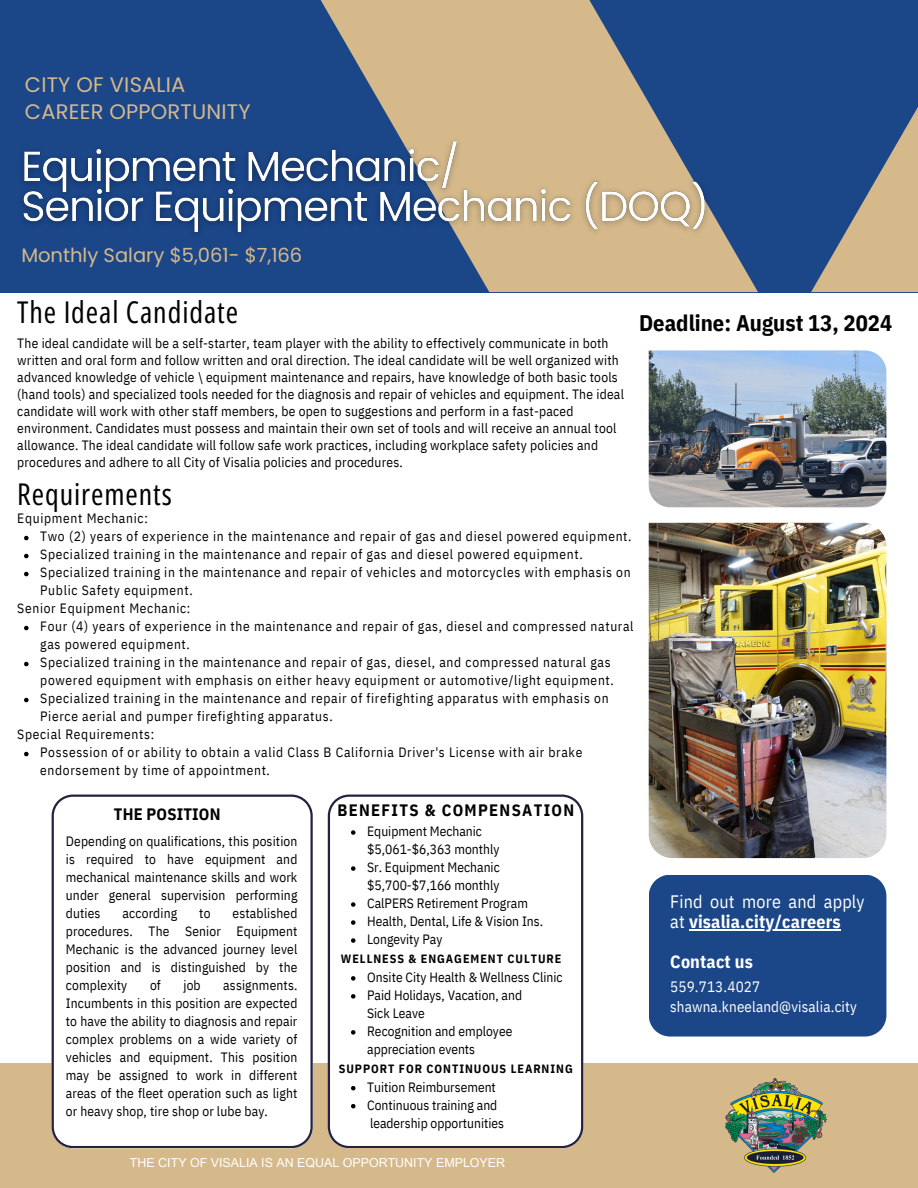
<style>
.page{position:relative;width:918px;height:1188px;background:#fff}
.page>*{position:absolute;margin:0;border:0;box-sizing:border-box;transform-origin:0 0}
.t1{font:30px "Open Sans Condensed";letter-spacing:.03em;color:#000}
.t2{font:700 22.5px "IBM Plex Sans Cond";color:#000}
.t3{font:21px/27px "Poppins";letter-spacing:.01em;color:#d5b98b}
.t4{font:19.5px "Poppins";color:#d5b98b}
.t5{font:18px/20.2px "IBM Plex Sans Cond";letter-spacing:.01em;color:#fff}
.t6{font:700 18px "IBM Plex Sans Cond";letter-spacing:.01em;color:#fff}
.t7{font:700 16.5px "IBM Plex Sans Cond";letter-spacing:.08em;color:#000}
.t8{font:700 16.5px "IBM Plex Sans Cond";letter-spacing:.01em;color:#000}
.t9{font:15px/19.2px "IBM Plex Sans Cond";letter-spacing:.01em;color:#fff}
.t10{font:13.5px/18px "IBM Plex Sans Cond";letter-spacing:.015em;color:#000}
.t11{font:13.5px/18px "IBM Plex Sans Cond";letter-spacing:.05em;color:#000}
.t12{font:13.5px "IBM Plex Sans Cond";color:#231f20}
.t13{font:12.45px "Arial MT Pro";color:#fff}
.t14{font:700 12px "IBM Plex Sans Cond";letter-spacing:.08em;color:#000}
.s1{font-weight:700}
</style>
<div class="page">
<div style="left:0;top:0;width:918px;height:292px;background:#1b4688"></div>
<svg style="left:320px;top:0;width:598px;height:292px"></svg>
<div style="left:0;top:1063px;width:918px;height:125px;background:#d5b98b"></div>
<img style="left:649px;top:523px;width:237px;height:335px">
<img style="left:649px;top:350px;width:237px;height:157px">
<div style="left:649px;top:875px;width:237px;height:162px;background:#1b4688"></div>
<svg style="left:52px;top:795px;width:261px;height:353px"></svg>
<svg style="left:328px;top:795px;width:255px;height:353px"></svg>
<img style="left:725px;top:1079px;width:101px;height:93px">
<hr style="left:689px;top:929px;width:152px;height:1px;background:#fff">
<img style="left:22px;top:131px;width:694px;height:113px">
<svg style="left:351px;top:976px;width:5px;height:5px"></svg>
<svg style="left:351px;top:994px;width:5px;height:5px"></svg>
<svg style="left:351px;top:1030px;width:5px;height:5px"></svg>
<svg style="left:351px;top:1086px;width:5px;height:4px"></svg>
<svg style="left:351px;top:1104px;width:5px;height:4px"></svg>
<svg style="left:351px;top:830px;width:5px;height:5px"></svg>
<svg style="left:351px;top:866px;width:5px;height:5px"></svg>
<svg style="left:351px;top:902px;width:5px;height:5px"></svg>
<svg style="left:351px;top:920px;width:5px;height:5px"></svg>
<svg style="left:351px;top:938px;width:5px;height:5px"></svg>
<svg style="left:24px;top:536px;width:5px;height:4px"></svg>
<svg style="left:24px;top:554px;width:5px;height:4px"></svg>
<svg style="left:24px;top:572px;width:5px;height:4px"></svg>
<svg style="left:24px;top:626px;width:5px;height:4px"></svg>
<svg style="left:24px;top:662px;width:5px;height:4px"></svg>
<svg style="left:24px;top:698px;width:5px;height:4px"></svg>
<svg style="left:24px;top:752px;width:5px;height:4px"></svg>
<p class="t3" style="left:25px;top:71px;width:227px">CITY OF VISALIA<br>CAREER OPPORTUNITY</p>
<p class="t4" style="left:21px;top:241px;width:282px">Monthly Salary $5,061- $7,166</p>
<p class="t1" style="left:17px;top:291px;width:222px">The Ideal Candidate</p>
<h2 class="t10" style="left:17px;top:335px;width:608px;line-height:16.8px">The ideal candidate will be a self-starter, team player with the ability to effectively communicate in both written and oral form and follow written and oral direction. The ideal candidate will be well organized with advanced knowledge of vehicle \ equipment maintenance and repairs, have knowledge of both basic tools (hand tools) and specialized tools needed for the diagnosis and repair of vehicles and equipment. The ideal candidate will work with other staff members, be open to suggestions and perform in a fast-paced environment. Candidates must possess and maintain their own set of tools and will receive an annual tool allowance. The ideal candidate will follow safe work practices, including workplace safety policies and procedures and adhere to all City of Visalia policies and procedures.</h2>
<p class="t2" style="left:639px;top:308px;width:255px">Deadline: August 13, 2024</p>
<p class="t1" style="left:17px;top:473px;width:156px">Requirements</p>
<p class="t11" style="left:17px;top:509px;width:132px">Equipment Mechanic:</p>
<p class="t11" style="left:40px;top:527px;width:593px">Two (2) years of experience in the maintenance and repair of gas and diesel powered equipment.</p>
<p class="t11" style="left:40px;top:545px;width:544px">Specialized training in the maintenance and repair of gas and diesel powered equipment.</p>
<p class="t11" style="left:40px;top:563px;width:592px">Specialized training in the maintenance and repair of vehicles and motorcycles with emphasis on<br>Public Safety equipment.</p>
<p class="t11" style="left:17px;top:599px;width:175px">Senior Equipment Mechanic:</p>
<h6 class="t11" style="left:40px;top:617px;width:595px">Four (4) years of experience in the maintenance and repair of gas, diesel and compressed natural gas powered equipment.</h6>
<h5 class="t11" style="left:40px;top:653px;width:575px">Specialized training in the maintenance and repair of gas, diesel, and compressed natural gas powered equipment with emphasis on either heavy equipment or automotive/light equipment.</h5>
<p class="t11" style="left:40px;top:689px;width:570px">Specialized training in the maintenance and repair of firefighting apparatus with emphasis on<br>Pierce aerial and pumper firefighting apparatus.</p>
<p class="t11" style="left:17px;top:725px;width:138px">Special Requirements:</p>
<p class="t11" style="left:40px;top:743px;width:544px">Possession of or ability to obtain a valid Class B California Driver's License with air brake endorsement by time of appointment.</p>
<p class="t8" style="left:114px;top:803px;width:108px">THE POSITION</p>
<p class="t10" style="left:66px;top:832px;width:233px;text-align:justify">Depending on qualifications, this position is required to have equipment and mechanical maintenance skills and work under general supervision performing duties</p>
<p class="t10" style="left:66px;top:904px;width:233px;text-align:justify;text-indent:167px">established procedures. The Senior Equipment Mechanic is the advanced journey level position and is distinguished by the complexity</p>
<p class="t10" style="left:123px;top:904px;width:56px">according</p>
<p class="t10" style="left:199px;top:904px;width:13px">to</p>
<p class="t10" style="left:150px;top:976px;width:12px">of</p>
<p class="t10" style="left:184px;top:976px;width:19px">job</p>
<p class="t10" style="left:66px;top:976px;width:233px;text-align:justify;text-indent:157px">assignments.<br>Incumbents in this position are expected to have the ability to diagnosis and repair complex problems on a wide variety of vehicles and equipment. This position may be assigned to work in different areas of the fleet operation such as light or heavy shop, tire shop or lube bay.</p>
<p class="t7" style="left:337px;top:799px;width:238px">BENEFITS &amp; COMPENSATION</p>
<p class="t10" style="left:367px;top:822px;width:134px">Equipment Mechanic $5,061-$6,363 monthly</p>
<p class="t10" style="left:367px;top:858px;width:134px">Sr. Equipment Mechanic $5,700-$7,166 monthly</p>
<p class="t10" style="left:367px;top:894px;width:162px">CalPERS Retirement Program</p>
<p class="t10" style="left:367px;top:912px;width:177px">Health, Dental, Life &amp; Vision Ins.</p>
<p class="t10" style="left:367px;top:930px;width:77px">Longevity Pay</p>
<p class="t14" style="left:341px;top:951px;width:222px">WELLNESS &amp; ENGAGEMENT CULTURE</p>
<h2 class="t12" style="left:377px;top:954px;width:6px">•</h2>
<p class="t10" style="left:367px;top:968px;width:197px">Onsite City Health &amp; Wellness Clinic</p>
<p class="t10" style="left:367px;top:986px;width:156px">Paid Holidays, Vacation, and</p>
<p class="t10" style="left:367px;top:1004px;width:59px">Sick Leave</p>
<p class="t10" style="left:367px;top:1022px;width:147px">Recognition and employee</p>
<h4 class="t10" style="left:367px;top:1040px;width:110px">appreciation events</h4>
<p class="t14" style="left:339px;top:1060px;width:236px">SUPPORT FOR CONTINUOUS LEARNING</p>
<p class="t10" style="left:367px;top:1078px;width:130px">Tuition Reimbursement</p>
<p class="t10" style="left:367px;top:1096px;width:132px">Continuous training and</p>
<p class="t10" style="left:370px;top:1114px;width:136px">leadership opportunities</p>
<p class="t13" style="left:130px;top:1158px;width:377px">THE CITY OF VISALIA IS AN EQUAL OPPORTUNITY EMPLOYER</p>
<p class="t5" style="left:670px;top:891px;width:196px">Find out more and apply at <span class="s1">visalia.city/careers</span></p>
<p class="t6" style="left:670px;top:950px;width:84px">Contact us</p>
<p class="t9" style="left:670px;top:977px;width:188px">559.713.4027 shawna.kneeland@visalia.city</p>
</div>
